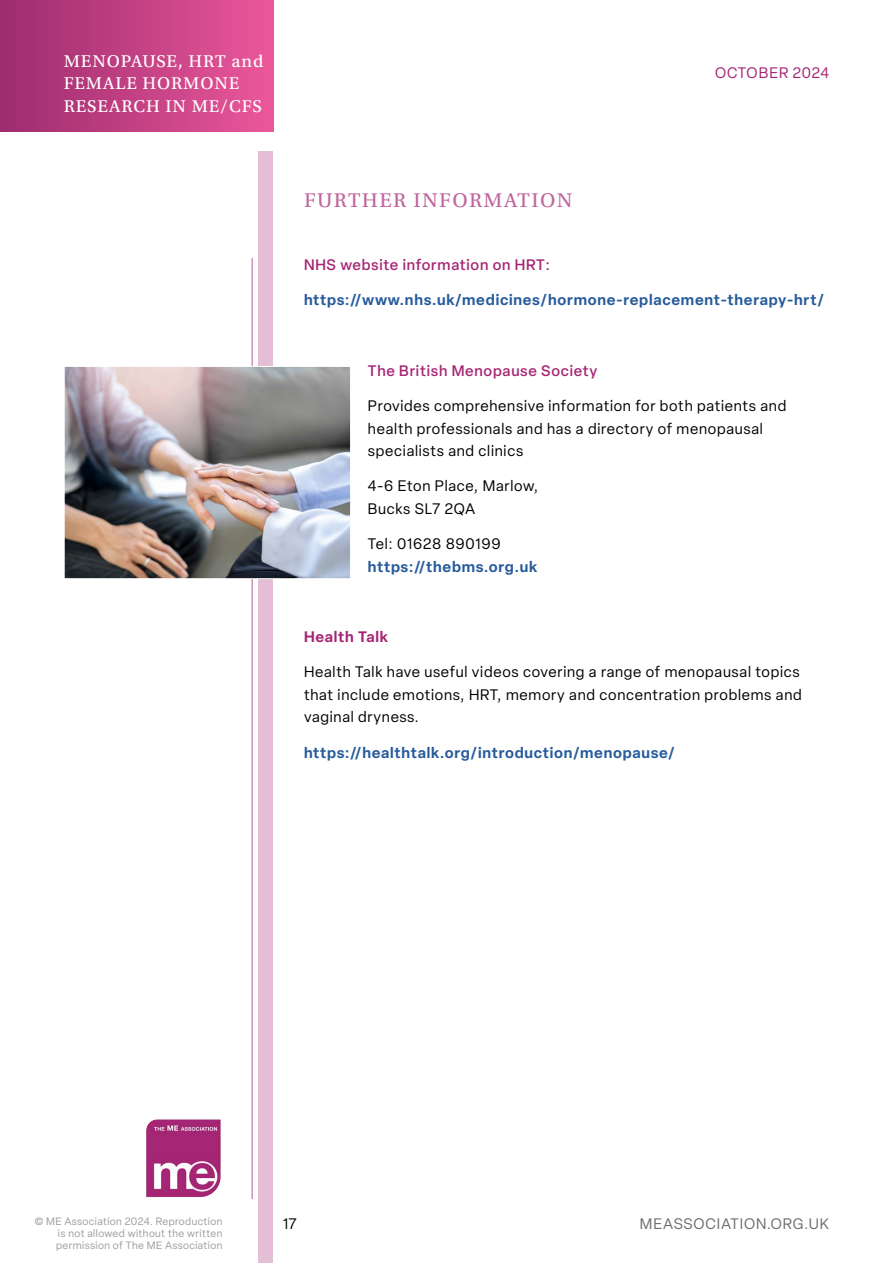
<style>
.page{position:relative;width:893px;height:1263px;background:#fff}
.page>*{position:absolute;margin:0;border:0;box-sizing:border-box;transform-origin:0 0}
.t1{font:21px "Utopia Std Capt";letter-spacing:.07em;color:#c0679e}
.t2{font:18px/22.5px "Utopia Std Capt";letter-spacing:.05em;color:#fff}
.t3{font:15px/22.5px "Elza";letter-spacing:.05em;color:#000}
.t4{font:600 15px "Elza";letter-spacing:.05em;color:#275b9b}
.t5{font:500 15px "Elza";letter-spacing:.05em;color:#a52574}
.t6{font:15px "Elza";letter-spacing:.06em;color:#706f6f}
.t7{font:15px "Elza";letter-spacing:.05em;color:#a52574}
.t8{font:600 15px "Elza";letter-spacing:.05em;color:#a52574}
.t9{font:10.5px/12px "Elza";letter-spacing:.04em;color:#9d9d9c}
</style>
<div class="page">
<div style="left:0;top:0;width:273px;height:132px;background:linear-gradient(to right,#9c2c6f,#ea579a)"></div>
<svg style="left:146px;top:1119px;width:75px;height:79px;background:#b5518f"></svg>
<hr style="left:251px;top:258px;width:2px;height:941px;background:#d292b9">
<div style="left:258px;top:152px;width:15px;height:1111px;background:#e4bed5"></div>
<img style="left:66px;top:368px;width:283px;height:209px">
<div style="left:64px;top:366px;width:287px;height:213px;border:1px solid #fff"></div>
<p class="t2" style="left:64px;top:50px;width:201px">MENOPAUSE, HRT and<br>FEMALE HORMONE<br>RESEARCH IN ME/CFS</p>
<h1 class="t1" style="left:304px;top:189px;width:270px">FURTHER INFORMATION</h1>
<p class="t7" style="left:715px;top:63px;width:116px">OCTOBER 2024</p>
<p class="t5" style="left:304px;top:254px;width:248px">NHS website information on HRT:</p>
<p class="t4" style="left:304px;top:289px;width:522px">https://www.nhs.uk/medicines/hormone-replacement-therapy-hrt/</p>
<p class="t5" style="left:368px;top:360px;width:231px">The British Menopause Society</p>
<p class="t3" style="left:368px;top:394px;width:420px">Provides comprehensive information for both patients and health professionals and has a directory of menopausal specialists and clinics</p>
<p class="t3" style="left:368px;top:475px;width:172px">4-6 Eton Place, Marlow,<br>Bucks SL7 2QA</p>
<p class="t3" style="left:368px;top:532px;width:134px">Tel: 01628 890199</p>
<p class="t4" style="left:368px;top:556px;width:171px">https://thebms.org.uk</p>
<p class="t8" style="left:304px;top:626px;width:86px">Health Talk</p>
<p class="t3" style="left:304px;top:661px;width:499px">Health Talk have useful videos covering a range of menopausal topics that include emotions, HRT, memory and concentration problems and vaginal dryness.</p>
<p class="t4" style="left:304px;top:742px;width:372px">https://healthtalk.org/introduction/menopause/</p>
<p class="t9" style="left:35px;top:1215px;width:189px">© ME Association 2024. Reproduction</p>
<p class="t3" style="left:283px;top:1212px;width:15px">17</p>
<p class="t6" style="left:640px;top:1214px;width:191px">MEASSOCIATION.ORG.UK</p>
<p class="t9" style="left:56px;top:1227px;width:168px">is not allowed without the written permission of The ME Association</p>
</div>
